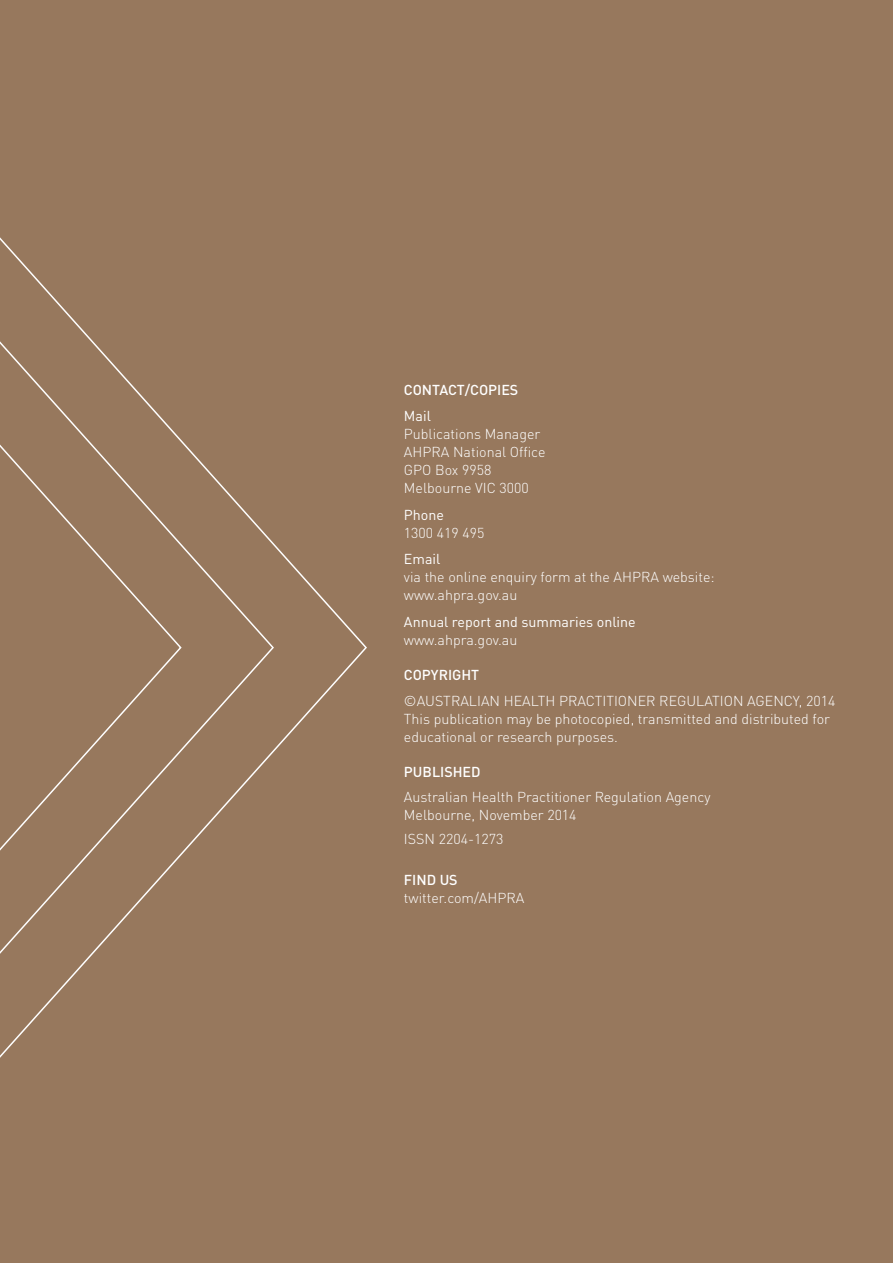
<style>
.page{position:relative;width:893px;height:1263px;background:#97785d}
.page>*{position:absolute;margin:0;border:0;box-sizing:border-box;transform-origin:0 0}
.t1{font:300 14.25px/18px "DINOT";color:#fff}
.t2{font:14.25px "DINOT";color:#fff}
.t3{font:500 14.25px "DINOT";color:#fff}
</style>
<div class="page">
<svg style="left:0;top:237px;width:367px;height:821px"></svg>
<p class="t3" style="left:404px;top:381px;width:116px">CONTACT/COPIES</p>
<p class="t2" style="left:404px;top:407px;width:28px">Mail</p>
<p class="t1" style="left:404px;top:425px;width:143px">Publications Manager<br>AHPRA National Office<br>GPO Box 9958<br>Melbourne VIC 3000</p>
<p class="t2" style="left:404px;top:506px;width:42px">Phone</p>
<p class="t1" style="left:404px;top:524px;width:82px">1300 419 495</p>
<p class="t2" style="left:404px;top:550px;width:38px">Email</p>
<p class="t1" style="left:404px;top:568px;width:312px">via the online enquiry form at the AHPRA website: www.ahpra.gov.au</p>
<p class="t2" style="left:404px;top:613px;width:233px">Annual report and summaries online</p>
<p class="t1" style="left:404px;top:631px;width:115px">www.ahpra.gov.au</p>
<p class="t3" style="left:404px;top:666px;width:77px">COPYRIGHT</p>
<p class="t1" style="left:404px;top:692px;width:433px">©AUSTRALIAN HEALTH PRACTITIONER REGULATION AGENCY, 2014<br>This publication may be photocopied, transmitted and distributed for educational or research purposes.</p>
<p class="t3" style="left:404px;top:763px;width:78px">PUBLISHED</p>
<p class="t1" style="left:404px;top:787px;width:308px">Australian Health Practitioner Regulation Agency<br>Melbourne, November 2014</p>
<p class="t1" style="left:404px;top:829px;width:101px">ISSN 2204-1273</p>
<p class="t3" style="left:404px;top:870px;width:55px">FIND US</p>
<p class="t1" style="left:404px;top:888px;width:122px">twitter.com/AHPRA</p>
</div>
